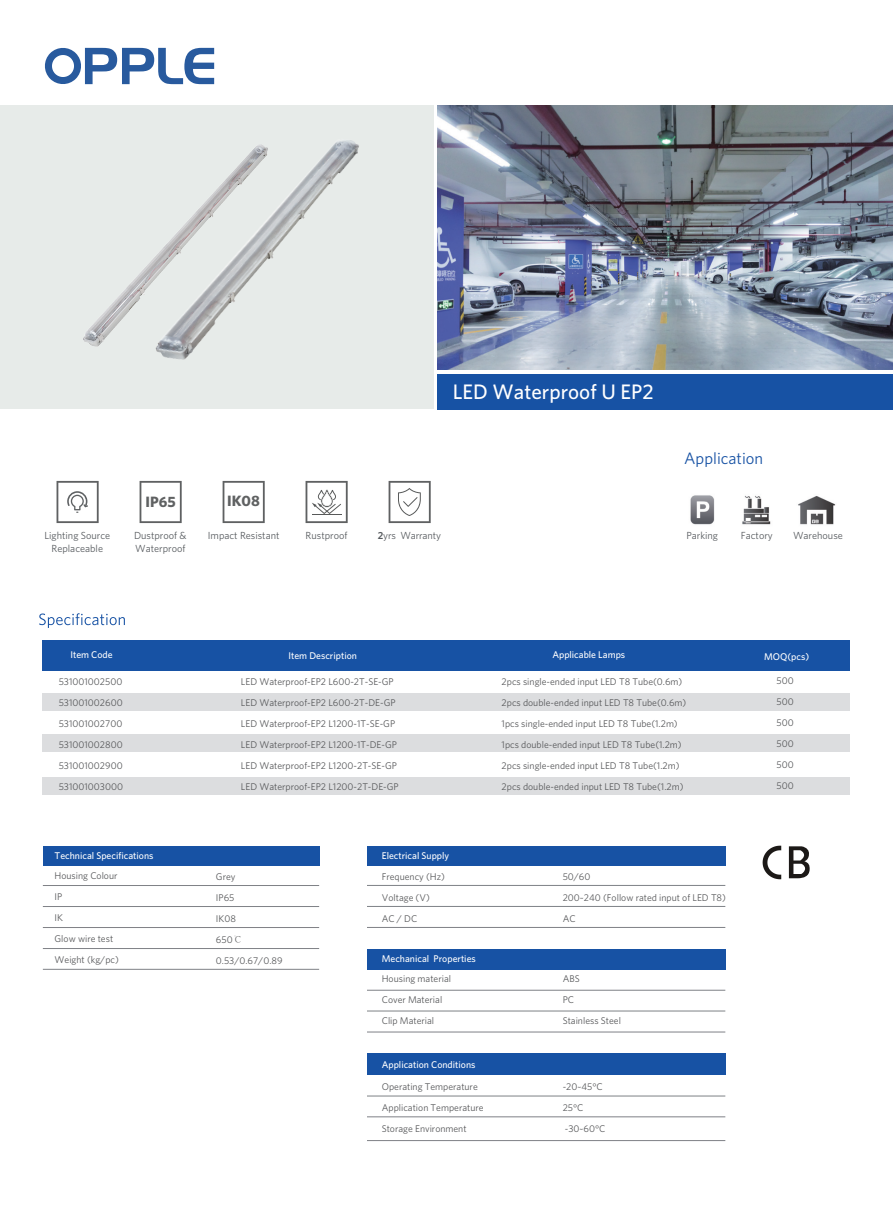
<style>
.page{position:relative;width:893px;height:1212px;background:#fff}
.page>*{position:absolute;margin:0;border:0;box-sizing:border-box;transform-origin:0 0}
.t1{font:500 21px "Whitney";color:#fff}
.t2{font:16.5px "Whitney";color:#1752a4}
.t3{font:700 15px "Whitney";color:#5f6162}
.t4{font:10.35px/12.3px "Whitney";color:#575b5f;text-align:center}
.t5{font:10.2px "Whitney";letter-spacing:-.01em;color:#575b5f}
.t6{font:9.75px/21px "Whitney";color:#57585a}
.t7{font:500 9.75px "Whitney";color:#fff}
.s1{font-weight:600}
.s2{font-family:"Adobe Song Std";font-weight:300}
</style>
<div class="page">
<div style="left:43px;top:694px;width:807px;height:17px;background:#dcdddf"></div>
<div style="left:43px;top:734px;width:807px;height:17px;background:#dcdddf"></div>
<div style="left:43px;top:778px;width:807px;height:17px;background:#dcdddf"></div>
<div style="left:438px;top:374px;width:455px;height:35px;background:#1752a4"></div>
<div style="left:0;top:105px;width:433px;height:304px;background:#e7ebe9"></div>
<img style="left:438px;top:105px;width:455px;height:264px">
<div style="left:43px;top:640px;width:807px;height:30px;background:#1752a4"></div>
<svg style="left:39px;top:613px;width:86px;height:15px"></svg>
<hr style="left:367px;top:1096px;width:358px;height:1px;background:#7e8186">
<hr style="left:367px;top:1116px;width:358px;height:1px;background:#7e8186">
<div style="left:367px;top:949px;width:358px;height:20px;background:#1752a4"></div>
<hr style="left:367px;top:885px;width:358px;height:1px;background:#7e8186">
<hr style="left:367px;top:906px;width:358px;height:1px;background:#7e8186">
<hr style="left:367px;top:927px;width:358px;height:1px;background:#7e8186">
<hr style="left:367px;top:1011px;width:358px;height:1px;background:#7e8186">
<hr style="left:367px;top:990px;width:358px;height:1px;background:#7e8186">
<div style="left:367px;top:846px;width:358px;height:19px;background:#1752a4"></div>
<svg style="left:763px;top:846px;width:18px;height:33px"></svg>
<svg style="left:789px;top:846px;width:21px;height:32px"></svg>
<div style="left:43px;top:846px;width:276px;height:19px;background:#1752a4"></div>
<hr style="left:43px;top:885px;width:276px;height:1px;background:#7f8186">
<hr style="left:43px;top:906px;width:276px;height:1px;background:#7f8186">
<hr style="left:43px;top:927px;width:276px;height:1px;background:#7f8186">
<hr style="left:43px;top:948px;width:276px;height:1px;background:#7f8186">
<hr style="left:43px;top:969px;width:276px;height:1px;background:#7f8186">
<div style="left:367px;top:1053px;width:358px;height:21px;background:#1752a4"></div>
<svg style="left:45px;top:47px;width:169px;height:38px"></svg>
<svg style="left:57px;top:481px;width:42px;height:42px"></svg>
<svg style="left:140px;top:481px;width:42px;height:42px"></svg>
<svg style="left:223px;top:481px;width:42px;height:42px"></svg>
<svg style="left:306px;top:481px;width:42px;height:42px"></svg>
<svg style="left:389px;top:481px;width:42px;height:42px"></svg>
<img style="left:690px;top:495px;width:146px;height:30px">
<hr style="left:367px;top:1140px;width:358px;height:1px;background:#7e8186">
<hr style="left:367px;top:1032px;width:358px;height:1px;background:#7e8186">
<img style="left:83px;top:312px;width:22px;height:35px">
<img style="left:105px;top:140px;width:254px;height:220px">
<h3 class="t3" style="left:146px;top:491px;width:32px">IP65</h3>
<p class="t4" style="left:44px;top:529px;width:67px">Lighting Source<br>Replaceable</p>
<p class="t4" style="left:134px;top:529px;width:54px;text-align:left">Dustproof &amp;<br>Waterproof</p>
<h3 class="t3" style="left:227px;top:491px;width:34px">IK08</h3>
<p class="t4" style="left:208px;top:529px;width:73px">Impact Resistant</p>
<h1 class="t1" style="left:453px;top:378px;width:203px">LED Waterproof U EP2</h1>
<h2 class="t2" style="left:684px;top:448px;width:80px">Application</h2>
<p class="t4" style="left:306px;top:529px;width:43px">Rustproof</p>
<p class="t5" style="left:378px;top:529px;width:65px"><span class="s1">2</span>yrs Warranty</p>
<p class="t4" style="left:686px;top:529px;width:33px">Parking</p>
<p class="t4" style="left:741px;top:529px;width:33px">Factory</p>
<p class="t4" style="left:793px;top:529px;width:51px">Warehouse</p>
<p class="t7" style="left:70px;top:649px;width:44px">Item Code</p>
<p class="t6" style="left:59px;top:670px;width:66px;text-align:justify">531001002500<br>531001002600<br>531001002700<br>531001002800<br>531001002900<br>531001003000</p>
<p class="t7" style="left:552px;top:649px;width:74px">Applicable Lamps</p>
<p class="t7" style="left:288px;top:649px;width:70px">Item Description</p>
<p class="t6" style="left:241px;top:670px;width:159px">LED Waterproof-EP2 L600-2T-SE-GP LED Waterproof-EP2 L600-2T-DE-GP LED Waterproof-EP2 L1200-1T-SE-GP LED Waterproof-EP2 L1200-1T-DE-GP LED Waterproof-EP2 L1200-2T-SE-GP LED Waterproof-EP2 L1200-2T-DE-GP</p>
<p class="t6" style="left:502px;top:670px;width:186px">2pcs single-ended input LED T8 Tube(0.6m)<br>2pcs double-ended input LED T8 Tube(0.6m)<br>1pcs single-ended input LED T8 Tube(1.2m)<br>1pcs double-ended input LED T8 Tube(1.2m)<br>2pcs single-ended input LED T8 Tube(1.2m)<br>2pcs double-ended input LED T8 Tube(1.2m)</p>
<p class="t7" style="left:764px;top:650px;width:47px">MOQ(pcs)</p>
<p class="t6" style="left:776px;top:670px;width:19px;text-align:justify">500<br>500<br>500<br>500<br>500<br>500</p>
<p class="t7" style="left:55px;top:849px;width:100px">Technical Specifications</p>
<p class="t7" style="left:382px;top:849px;width:69px">Electrical Supply</p>
<p class="t6" style="left:55px;top:865px;width:66px">Housing Colour<br>IP<br>IK<br>Glow wire test<br>Weight (kg/pc)</p>
<p class="t6" style="left:216px;top:866px;width:68px">Grey<br>IP65<br>IK08<br>650<span class="s2">℃<br></span>0.53/0.67/0.89</p>
<p class="t6" style="left:382px;top:866px;width:65px">Frequency (Hz)<br>Voltage (V)<br>AC / DC</p>
<p class="t6" style="left:563px;top:866px;width:165px">50/60<br>200~240 (Follow rated input of LED T8)<br>AC</p>
<p class="t6" style="left:382px;top:968px;width:71px">Housing material<br>Cover Material<br>Clip Material</p>
<p class="t6" style="left:563px;top:968px;width:60px">ABS<br>PC<br>Stainless Steel</p>
<p class="t7" style="left:382px;top:952px;width:96px">Mechanical Properties</p>
<p class="t7" style="left:382px;top:1058px;width:95px">Application Conditions</p>
<p class="t6" style="left:382px;top:1076px;width:103px">Operating Temperature<br>Application Temperature<br>Storage Environment</p>
<p class="t6" style="left:563px;top:1076px;width:44px">-20~45°C<br>25°C -30~60°C</p>
</div>
